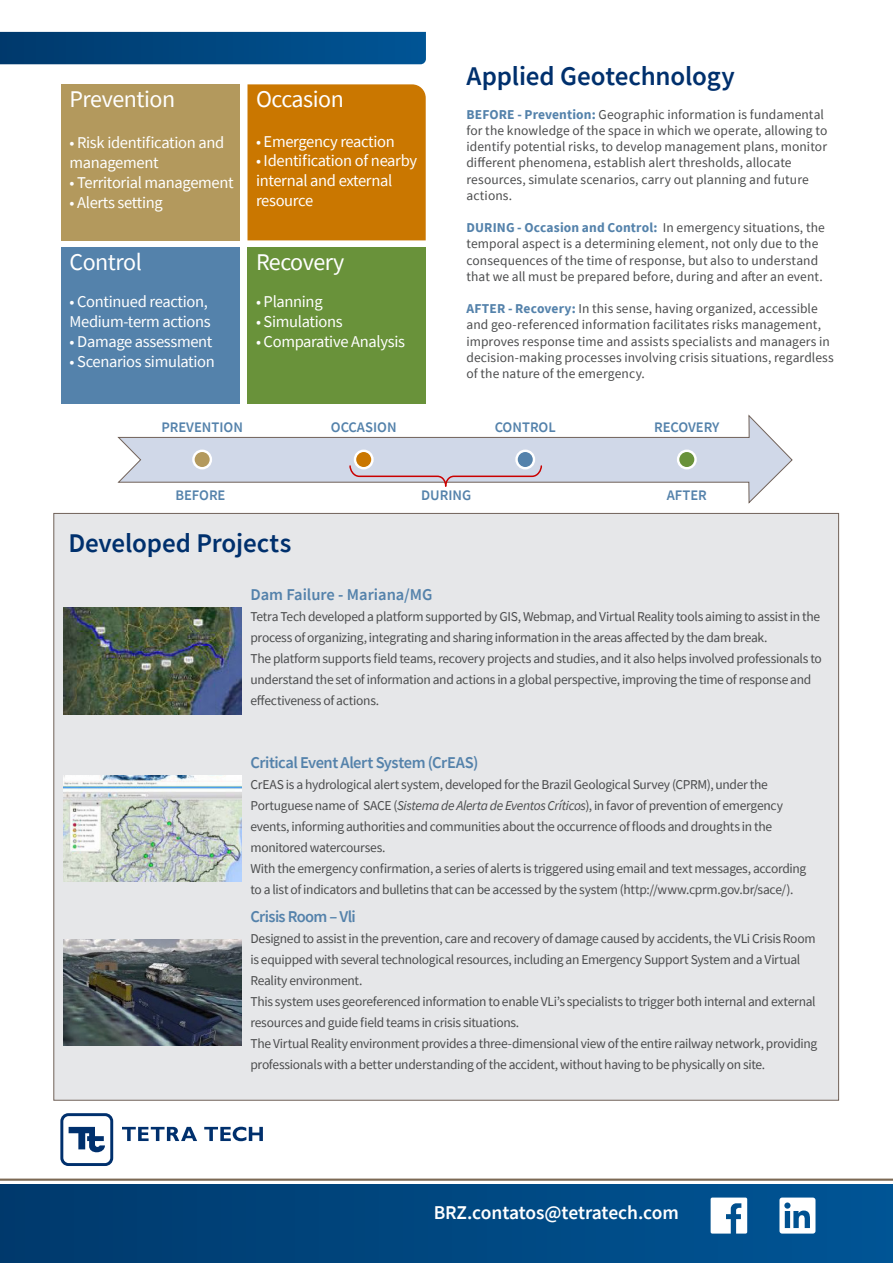
<style>
.page{position:relative;width:893px;height:1263px;background:#fff}
.page>*{position:absolute;margin:0;border:0;box-sizing:border-box;transform-origin:0 0}
.Heading_1{font:600 27px "Source Sans Pro";letter-spacing:-.005em;color:#00306d}
.t1{font:24px "Source Sans Pro";letter-spacing:-.02em;color:#fff}
.t2{font:600 19.5px "Source Sans Pro";letter-spacing:-.01em;color:#fff}
.t3{font:16.5px/19.8px "Source Sans Pro";letter-spacing:-.02em;color:#fff}
.Body{font:600 16.5px "Source Sans Pro";letter-spacing:-.025em;color:#5482ab}
.Body-2{font:600 16.5px "Source Sans Pro";letter-spacing:-.005em;color:#5482ab}
.t4{font:600 14.55px "Source Sans Pro";color:#5482ab}
.Body-3{font:13.5px/21px "Source Sans Pro";letter-spacing:-.02em;color:#4b4c4d}
.Body-4{font:13.5px/16.2px "Source Sans Pro";letter-spacing:.005em;color:#4b4c4d}
.s1{font-weight:700;color:#5482ab}
.s2{font-style:italic}
</style>
<div class="page">
<div style="left:61px;top:84px;width:178px;height:156px;background:#b3995d"></div>
<div style="left:53px;top:513px;width:786px;height:587px;background:#e6e7e9;border:1px solid #716259"></div>
<svg style="left:60px;top:1113px;width:53px;height:53px"></svg>
<svg style="left:122px;top:1127px;width:75px;height:14px"></svg>
<svg style="left:204px;top:1127px;width:59px;height:14px"></svg>
<div style="left:247px;top:247px;width:179px;height:156px;background:#69923a"></div>
<div style="left:61px;top:247px;width:178px;height:156px;background:#5482ab"></div>
<div style="left:247px;top:84px;width:179px;height:156px;background:#ca7700"></div>
<svg style="left:0;top:32px;width:426px;height:32px;background:#004780"></svg>
<div style="left:0;top:1185px;width:893px;height:78px;background:linear-gradient(to right,#00396c,#025696)"></div>
<hr style="left:0;top:1178px;width:893px;height:3px;background:#7c6954">
<svg style="left:711px;top:1197px;width:36px;height:36px"></svg>
<svg style="left:779px;top:1197px;width:36px;height:36px"></svg>
<svg style="left:117px;top:414px;width:676px;height:90px"></svg>
<div style="left:193px;top:451px;width:18px;height:17px;background:#b3995d;border-radius:50%"></div>
<div style="left:192px;top:450px;width:20px;height:19px;border:2px solid #fff;border-radius:50%"></div>
<div style="left:355px;top:451px;width:17px;height:17px;background:#ca7700;border-radius:50%"></div>
<div style="left:354px;top:450px;width:20px;height:19px;border:2px solid #fff;border-radius:50%"></div>
<div style="left:517px;top:451px;width:17px;height:17px;background:#5482ab;border-radius:50%"></div>
<div style="left:515px;top:450px;width:20px;height:19px;border:2px solid #fff;border-radius:50%"></div>
<div style="left:678px;top:451px;width:17px;height:17px;background:#69923a;border-radius:50%"></div>
<div style="left:677px;top:450px;width:20px;height:19px;border:2px solid #fff;border-radius:50%"></div>
<svg style="left:349px;top:464px;width:194px;height:24px"></svg>
<img style="left:64px;top:608px;width:178px;height:106px">
<img style="left:64px;top:776px;width:178px;height:106px">
<img style="left:64px;top:939px;width:178px;height:107px">
<p class="t1" style="left:70px;top:84px;width:107px">Prevention</p>
<p class="t3" style="left:70px;top:133px;width:156px">• Risk identification and management</p>
<p class="t3" style="left:70px;top:172px;width:166px">• Territorial management</p>
<p class="t3" style="left:70px;top:192px;width:95px">• Alerts setting</p>
<p class="t1" style="left:70px;top:246px;width:74px">Control</p>
<p class="t3" style="left:70px;top:292px;width:140px">• Continued reaction,</p>
<p class="t3" style="left:70px;top:312px;width:143px">Medium-term actions</p>
<p class="t3" style="left:70px;top:331px;width:145px">• Damage assessment</p>
<p class="t3" style="left:70px;top:351px;width:147px">• Scenarios simulation</p>
<p class="t1" style="left:256px;top:84px;width:89px">Occasion</p>
<p class="t3" style="left:256px;top:131px;width:140px">• Emergency reaction</p>
<p class="t3" style="left:256px;top:151px;width:163px">• Identification of nearby internal and external resource</p>
<p class="t1" style="left:256px;top:246px;width:90px">Recovery</p>
<p class="t3" style="left:256px;top:292px;width:68px">• Planning</p>
<p class="t3" style="left:256px;top:312px;width:88px">• Simulations</p>
<p class="t3" style="left:256px;top:331px;width:150px">• Comparative Analysis</p>
<p class="Heading_1" style="left:466px;top:58px;width:270px">Applied Geotechnology</p>
<p class="Body-4" style="left:466px;top:106px;width:362px"><span class="s1">BEFORE - Prevention:</span> Geographic information is fundamental for the knowledge of the space in which we operate, allowing to identify potential risks, to develop management plans, monitor different phenomena, establish alert thresholds, allocate resources, simulate scenarios, carry out planning and future actions.</p>
<p class="Body-4" style="left:466px;top:219px;width:360px"><span class="s1">DURING - Occasion and Control:</span> In emergency situations, the temporal aspect is a determining element, not only due to the consequences of the time of response, but also to understand that we all must be prepared before, during and after an event.</p>
<p class="Body-4" style="left:466px;top:300px;width:369px"><span class="s1">AFTER - Recovery:</span> In this sense, having organized, accessible and geo-referenced information facilitates risks management, improves response time and assists specialists and managers in decision-making processes involving crisis situations, regardless of the nature of the emergency.</p>
<p class="t4" style="left:161px;top:417px;width:83px">PREVENTION</p>
<p class="t4" style="left:331px;top:417px;width:67px">OCCASION</p>
<p class="t4" style="left:495px;top:417px;width:63px">CONTROL</p>
<p class="t4" style="left:654px;top:417px;width:67px">RECOVERY</p>
<p class="t4" style="left:175px;top:486px;width:52px">BEFORE</p>
<p class="t4" style="left:421px;top:486px;width:52px">DURING</p>
<p class="t4" style="left:667px;top:486px;width:42px">AFTER</p>
<p class="Heading_1" style="left:68px;top:525px;width:225px">Developed Projects</p>
<p class="Body-2" style="left:250px;top:584px;width:183px">Dam Failure - Mariana/MG</p>
<p class="Body-3" style="left:250px;top:606px;width:571px">Tetra Tech developed a platform supported by GIS, Webmap, and Virtual Reality tools aiming to assist in the process of organizing, integrating and sharing information in the areas affected by the dam break.</p>
<p class="Body-3" style="left:250px;top:648px;width:573px">The platform supports field teams, recovery projects and studies, and it also helps involved professionals to understand the set of information and actions in a global perspective, improving the time of response and effectiveness of actions.</p>
<p class="Body" style="left:250px;top:751px;width:229px">Critical Event Alert System (CrEAS)</p>
<p class="Body-3" style="left:250px;top:774px;width:534px">CrEAS is a hydrological alert system, developed for the Brazil Geological Survey (CPRM), under the Portuguese name of SACE (<span class="s2">Sistema de Alerta de Eventos Críticos</span>), in favor of prevention of emergency events, informing authorities and communities about the occurrence of floods and droughts in the monitored watercourses.</p>
<p class="Body-3" style="left:250px;top:858px;width:557px">With the emergency confirmation, a series of alerts is triggered using email and text messages, according to a list of indicators and bulletins that can be accessed by the system (http://www.cprm.gov.br/sace/).</p>
<p class="Body" style="left:250px;top:906px;width:107px">Crisis Room – Vli</p>
<p class="Body-3" style="left:250px;top:928px;width:567px">Designed to assist in the prevention, care and recovery of damage caused by accidents, the VLi Crisis Room is equipped with several technological resources, including an Emergency Support System and a Virtual<br>Reality environment.</p>
<p class="Body-3" style="left:250px;top:991px;width:567px">This system uses georeferenced information to enable VLi’s specialists to trigger both internal and external resources and guide field teams in crisis situations.</p>
<p class="Body-3" style="left:250px;top:1033px;width:568px">The Virtual Reality environment provides a three-dimensional view of the entire railway network, providing professionals with a better understanding of the accident, without having to be physically on site.</p>
<p class="t2" style="left:434px;top:1200px;width:247px">BRZ.contatos@tetratech.com</p>
</div>
